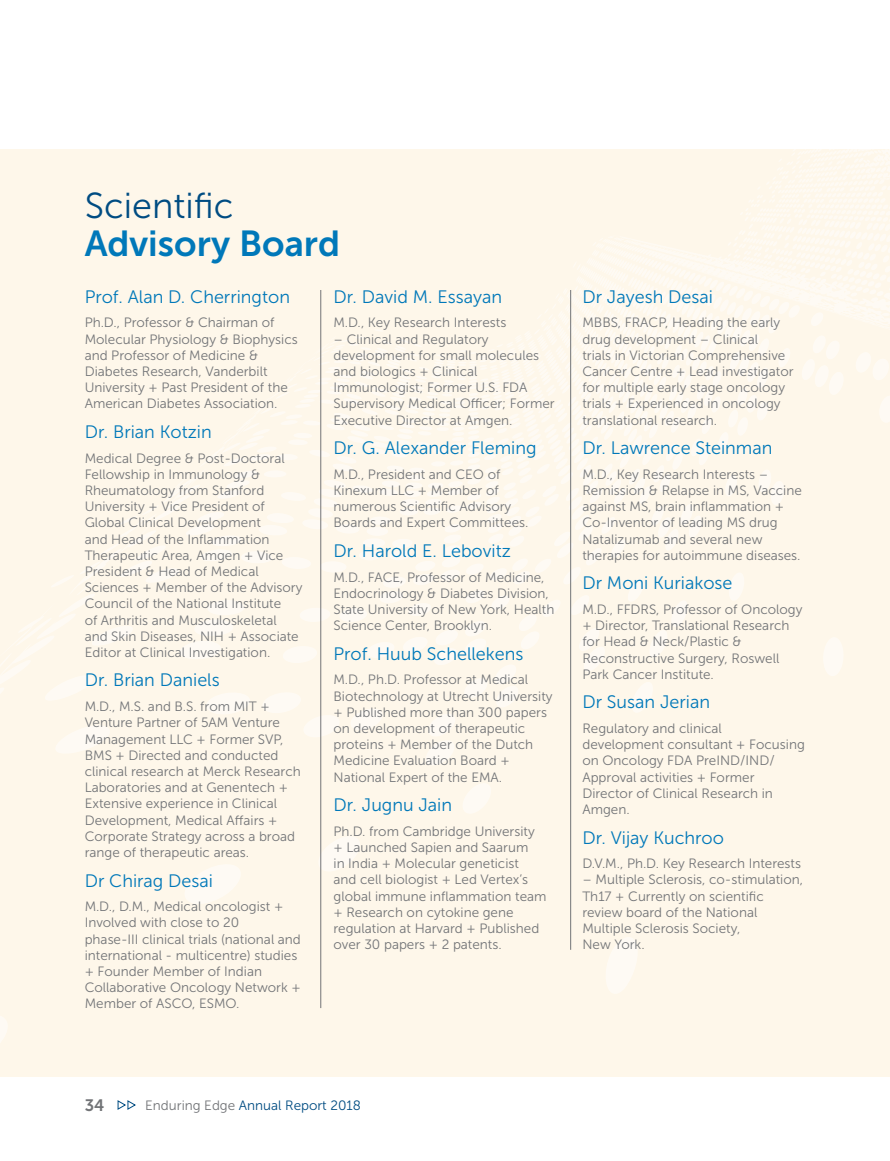
<style>
.page{position:relative;width:890px;height:1161px;background:#fff}
.page>*{position:absolute;margin:0;border:0;box-sizing:border-box;transform-origin:0 0}
.t1{font:36px "Museo Sans 700";color:#0078b9}
.t2{font:36px "Museo Sans 300";color:#004c82}
.t3{font:18px "Museo Sans 300";color:#0078b9}
.t4{font:16.5px "Museo Sans 700";color:#727477}
.t5{font:13.5px/16.2px "Museo Sans 300";color:#727477}
.t6{font:13.5px "Museo Sans 300";color:#004c82}
.s1{color:#727477}
</style>
<div class="page">
<div style="left:0;top:150px;width:890px;height:927px;background:#fef7ea"></div>
<hr style="left:320px;top:290px;width:1px;height:718px;background:#727477">
<hr style="left:570px;top:290px;width:1px;height:660px;background:#727477">
<svg style="left:117px;top:1100px;width:19px;height:10px"></svg>
<h1 class="t2" style="left:85px;top:186px;width:150px">Scientific</h1>
<h1 class="t1" style="left:85px;top:224px;width:257px">Advisory Board</h1>
<h2 class="t3" style="left:85px;top:287px;width:207px">Prof. Alan D. Cherrington</h2>
<p class="t5" style="left:85px;top:315px;width:215px">Ph.D., Professor &amp; Chairman of<br>Molecular Physiology &amp; Biophysics and Professor of Medicine &amp;<br>Diabetes Research, Vanderbilt<br>University + Past President of the<br>American Diabetes Association.</p>
<h2 class="t3" style="left:85px;top:422px;width:129px">Dr. Brian Kotzin</h2>
<p class="t5" style="left:85px;top:450px;width:219px">Medical Degree &amp; Post-Doctoral<br>Fellowship in Immunology &amp;<br>Rheumatology from Stanford<br>University + Vice President of<br>Global Clinical Development<br>and Head of the Inflammation<br>Therapeutic Area, Amgen + Vice<br>President &amp; Head of Medical<br>Sciences + Member of the Advisory<br>Council of the National Institute<br>of Arthritis and Musculoskeletal and Skin Diseases, N IH + Associate<br>Editor at Clinical Investigation.</p>
<h2 class="t3" style="left:85px;top:671px;width:137px">Dr. Brian Daniels</h2>
<p class="t5" style="left:85px;top:699px;width:218px">M.D., M.S. and B.S. from MIT +<br>Venture Partner of 5AM Venture<br>Management LLC + Former SVP,<br>BMS + Directed and conducted clinical research at Merck Research<br>Laboratories and at Genentech +<br>Extensive experience in Clinical<br>Development, Medical Affairs +<br>Corporate Strategy across a broad range of therapeutic areas.</p>
<h2 class="t3" style="left:85px;top:871px;width:130px">Dr Chirag Desai</h2>
<p class="t5" style="left:85px;top:899px;width:218px">M.D., D.M., Medical oncologist +<br>Involved with close to 20<br>phase-III clinical trials (national and international - multicentre) studies + Founder Member of Indian<br>Collaborative Oncology N etwork +<br>Member of ASCO, ESMO.</p>
<h2 class="t3" style="left:333px;top:287px;width:170px">Dr. David M. Essayan</h2>
<p class="t5" style="left:333px;top:315px;width:174px">M.D., Key Research Interests</p>
<p class="t5" style="left:333px;top:331px;width:223px">– Clinical and Regulatory development for small molecules and biologics + Clinical<br>Immunologist; Former U.S. FDA<br>Supervisory Medical Officer; Former<br>Executive Director at Amgen.</p>
<h2 class="t3" style="left:333px;top:438px;width:204px">Dr. G. Alexander Fleming</h2>
<p class="t5" style="left:333px;top:466px;width:196px">M.D., President and CEO of<br>Kinexum LLC + Member of numerous Scientific Advisory<br>Boards and Expert Committees.</p>
<h2 class="t3" style="left:333px;top:541px;width:179px">Dr. Harold E. Lebovitz</h2>
<p class="t5" style="left:333px;top:569px;width:222px">M.D., FACE, Professor of Medicine, Endocrinology &amp; Diabetes Division, State University of N ew York, Health Science Center, Brooklyn.</p>
<h2 class="t3" style="left:333px;top:644px;width:191px">Prof. Huub Schellekens</h2>
<p class="t5" style="left:333px;top:672px;width:221px">M.D., Ph.D. Professor at Medical<br>Biotechnology at Utrecht University + Published more than 300 papers on development of therapeutic proteins + Member of the Dutch<br>Medicine Evaluation Board +<br>N ational Expert of the EMA.</p>
<h2 class="t3" style="left:333px;top:795px;width:120px">Dr. Jugnu Jain</h2>
<p class="t5" style="left:333px;top:823px;width:214px">Ph.D. from Cambridge University + Launched Sapien and Saarum<br>in India + Molecular geneticist<br>and cell biologist + Led Vertex’s global immune inflammation team + Research on cytokine gene regulation at Harvard + Published over 30 papers + 2 patents.</p>
<h2 class="t3" style="left:582px;top:287px;width:132px">Dr Jayesh Desai</h2>
<p class="t5" style="left:582px;top:315px;width:213px">MBBS, FRACP, Heading the early drug development – Clinical<br>trials in Victorian Comprehensive<br>Cancer Centre + Lead investigator for multiple early stage oncology trials + Experienced in oncology translational research.</p>
<h2 class="t3" style="left:582px;top:438px;width:192px">Dr. Lawrence Steinman</h2>
<p class="t5" style="left:582px;top:466px;width:221px">M.D., Key Research Interests –<br>Remission &amp; Relapse in MS, Vaccine against MS, brain inflammation +<br>Co-Inventor of leading MS drug<br>Natalizumab and several new therapies for autoimmune diseases.</p>
<h2 class="t3" style="left:582px;top:573px;width:152px">Dr Moni Kuriakose</h2>
<p class="t5" style="left:582px;top:601px;width:222px">M.D., FFDRS, Professor of Oncology + Director, Translational Research for Head &amp; N eck/Plastic &amp;<br>Reconstructive Surgery, Roswell<br>Park Cancer Institute.</p>
<h2 class="t3" style="left:582px;top:692px;width:129px">Dr Susan Jerian</h2>
<p class="t5" style="left:582px;top:720px;width:224px">Regulatory and clinical development consultant + Focusing on Oncology FDA PreIN D/IN D/<br>Approval activities + Former<br>Director of Clinical Research in<br>Amgen.</p>
<h2 class="t3" style="left:582px;top:828px;width:143px">Dr. Vijay Kuchroo</h2>
<p class="t5" style="left:582px;top:856px;width:220px">D.V.M., Ph.D. Key Research Interests</p>
<p class="t5" style="left:582px;top:872px;width:222px">– Multiple Sclerosis, co-stimulation,<br>Th17 + Currently on scientific review board of the N ational<br>Multiple Sclerosis Society,<br>N ew York.</p>
<p class="t4" style="left:85px;top:1096px;width:21px">34</p>
<p class="t6" style="left:145px;top:1098px;width:217px"><span class="s1">Enduring Edge</span> Annual Report 2018</p>
</div>
